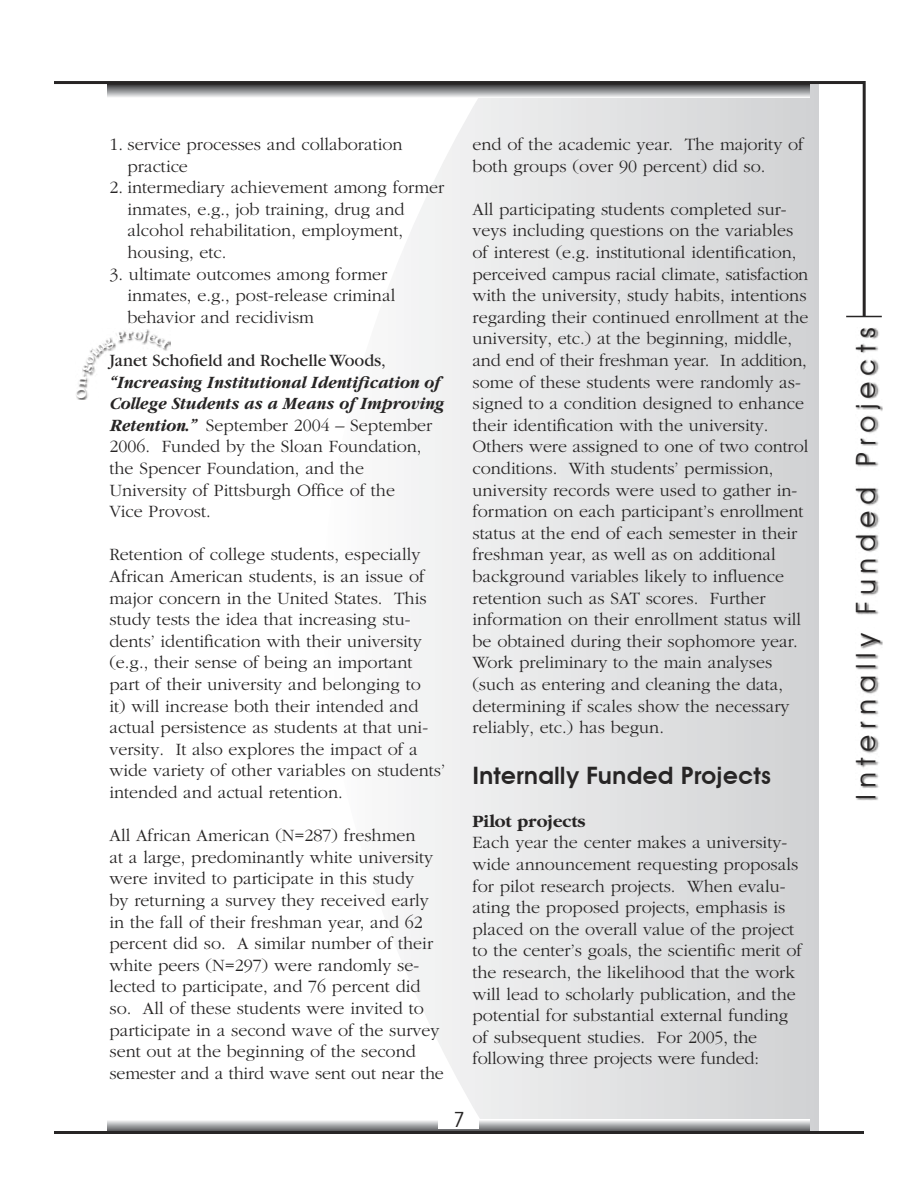
<style>
.page{position:relative;width:918px;height:1188px;background:#fff}
.page>*{position:absolute;margin:0;border:0;box-sizing:border-box;transform-origin:0 0}
.t1{font:27px "Avant Garde";letter-spacing:.2em;color:#272525}
.t2{font:600 24px "Avant Garde";color:#272525}
.t3{font:21px "Avant Garde";color:#272525}
.t4{font:300 18px/21.6px "Garamond";color:#272525}
.t5{font:18px "Garamond";color:#272525}
.t6{font:700 18px "Garamond";color:#272525}
.s1{font-weight:700;font-style:italic}
</style>
<div class="page">
<svg style="left:404px;top:84px;width:415px;height:1047px"></svg>
<svg style="left:108px;top:84px;width:702px;height:13px;background:#8d8e8f"></svg>
<svg style="left:108px;top:1120px;width:702px;height:11px;background:#a7a8aa"></svg>
<hr style="left:54px;top:81px;width:810px;height:3px;background:#272525">
<hr style="left:863px;top:81px;width:3px;height:235px;background:#272525">
<hr style="left:846px;top:316px;width:36px;height:1px;background:#272525">
<div style="left:856px;top:328px;width:27px;height:473px;background:#272525;opacity:.75"></div>
<hr style="left:54px;top:1131px;width:810px;height:3px;background:#272525">
<div style="left:75px;top:328px;width:95px;height:72px;background:#272525;opacity:.75"></div>
<div style="left:439px;top:1120px;width:40px;height:9px;background:#fff"></div>
<svg style="left:76px;top:329px;width:94px;height:69px"></svg>
<p class="t4" style="left:128px;top:134px;width:277px;text-indent:-18px">1. service processes and collaboration practice</p>
<p class="t4" style="left:128px;top:177px;width:318px;text-indent:-18px">2. intermediary achievement among former inmates, e.g., job training, drug and alcohol rehabilitation, employment, housing, etc.</p>
<p class="t4" style="left:128px;top:263px;width:269px;text-indent:-18px">3. ultimate outcomes among former inmates, e.g., post-release criminal behavior and recidivism</p>
<p class="t5" style="left:110px;top:351px;width:278px">Janet Schofield and Rochelle Woods,</p>
<p class="t4" style="left:109px;top:371px;width:336px"><span class="s1">“Increasing Institutional Identification of College Students as a Means of Improving Retention.”</span> September 2004 – September 2006. Funded by the Sloan Foundation, the Spencer Foundation, and the University of Pittsburgh Office of the<br>Vice Provost.</p>
<p class="t4" style="left:110px;top:544px;width:337px">Retention of college students, especially African American students, is an issue of major concern in the United States. This study tests the idea that increasing stu&shy;dents’ identification with their university (e.g., their sense of being an important part of their university and belonging to<br>it) will increase both their intended and actual persistence as students at that uni&shy;versity. It also explores the impact of a wide variety of other variables on students’ intended and actual retention.</p>
<p class="t4" style="left:109px;top:825px;width:336px">All African American (N=287) freshmen<br>at a large, predominantly white university were invited to participate in this study<br>by returning a survey they received early in the fall of their freshman year, and 62 percent did so. A similar number of their white peers (N=297) were randomly se&shy;lected to participate, and 76 percent did so. All of these students were invited to participate in a second wave of the survey sent out at the beginning of the second semester and a third wave sent out near the</p>
<p class="t4" style="left:472px;top:134px;width:333px">end of the academic year. The majority of both groups (over 90 percent) did so.</p>
<p class="t4" style="left:472px;top:199px;width:337px">All participating students completed sur&shy;veys including questions on the variables of interest (e.g. institutional identification, perceived campus racial climate, satisfaction with the university, study habits, intentions regarding their continued enrollment at the university, etc.) at the beginning, middle, and end of their freshman year. In addition, some of these students were randomly as&shy;signed to a condition designed to enhance their identification with the university.<br>Others were assigned to one of two control conditions. With students’ permission, university records were used to gather in&shy;formation on each participant’s enrollment status at the end of each semester in their freshman year, as well as on additional background variables likely to influence retention such as SAT scores. Further information on their enrollment status will be obtained during their sophomore year.<br>Work preliminary to the main analyses (such as entering and cleaning the data, determining if scales show the necessary reliably, etc.) has begun.</p>
<h2 class="t2" style="left:472px;top:761px;width:300px">Internally Funded Projects</h2>
<p class="t6" style="left:472px;top:812px;width:115px">Pilot projects</p>
<p class="t4" style="left:472px;top:832px;width:331px">Each year the center makes a university&shy;wide announcement requesting proposals for pilot research projects. When evalu&shy;ating the proposed projects, emphasis is placed on the overall value of the project to the center’s goals, the scientific merit of the research, the likelihood that the work will lead to scholarly publication, and the potential for substantial external funding of subsequent studies. For 2005, the following three projects were funded:</p>
<p class="t3" style="left:453px;top:1107px;width:13px">7</p>
<h1 class="t1" style="left:850px;top:800px;width:473px;rotate:-90deg">Internally Funded Projects</h1>
</div>
